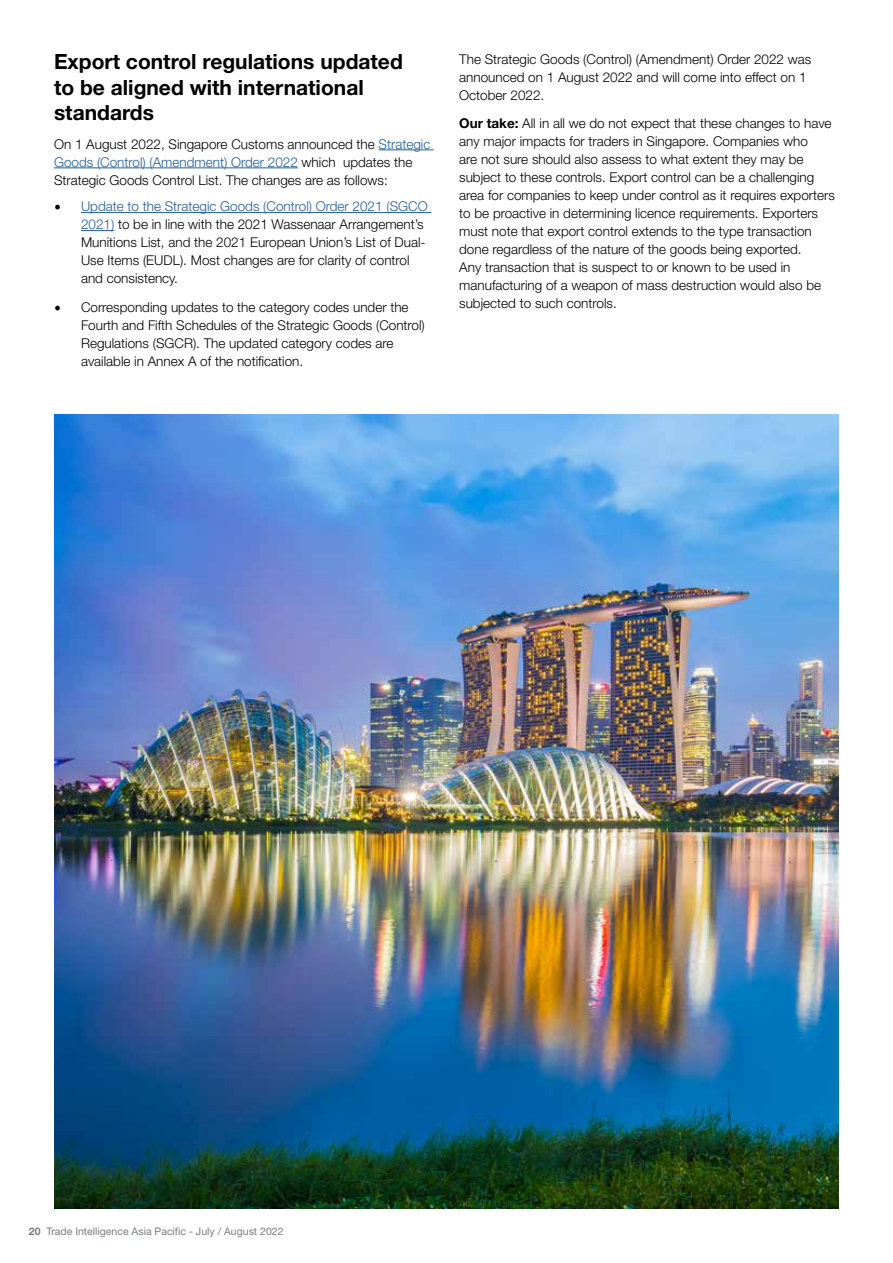
<style>
.page{position:relative;width:893px;height:1263px;background:#fff}
.page>*{position:absolute;margin:0;border:0;box-sizing:border-box;transform-origin:0 0}
.t1{font:700 21px/25.5px "Helvetica Neue LT Std";color:#000}
.t2{font:300 13.5px/18px "Helvetica Neue LT Std";color:#000}
.t3{font:10.5px "Helvetica Neue LT Std";color:#7c7d7d}
.s1{color:#215e9e}
.s2{font-family:"Minion Pro";font-weight:400;font-size:18px}
.s3{font-weight:700}
</style>
<div class="page">
<hr style="left:379px;top:150px;width:55px;height:1px;background:#215e9e">
<hr style="left:54px;top:168px;width:244px;height:1px;background:#215e9e">
<hr style="left:81px;top:212px;width:350px;height:1px;background:#215e9e">
<hr style="left:81px;top:230px;width:33px;height:1px;background:#215e9e">
<img style="left:54px;top:414px;width:785px;height:795px">
<h1 class="t1" style="left:54px;top:48px;width:350px">Export control regulations updated to be aligned with international standards</h1>
<p class="t2" style="left:54px;top:134px;width:378px">On 1 August 2022, Singapore Customs announced the <span class="s1">Strategic<br>Goods (Control) (Amendment) Order 2022</span> which updates the<br>Strategic Goods Control List. The changes are as follows:</p>
<p class="t2" style="left:81px;top:197px;width:348px;text-indent:-27px"><span class="s2">•</span> <span class="s1">Update to the Strategic Goods (Control) Order 2021 (SGCO 2021)</span> to be in line with the 2021 Wassenaar Arrangement’s Munitions List, and the 2021 European Union’s List of Dual-Use Items (EUDL). Most changes are for clarity of control and consistency.</p>
<p class="t2" style="left:81px;top:298px;width:345px;text-indent:-27px"><span class="s2">•</span> Corresponding updates to the category codes under the Fourth and Fifth Schedules of the Strategic Goods (Control)<br>Regulations (SGCR). The updated category codes are available in Annex A of the notification.</p>
<p class="t2" style="left:459px;top:50px;width:354px">The Strategic Goods (Control) (Amendment) Order 2022 was announced on 1 August 2022 and will come into effect on 1<br>October 2022.</p>
<p class="t2" style="left:459px;top:114px;width:377px"><span class="s3">Our take:</span> All in all we do not expect that these changes to have any major impacts for traders in Singapore. Companies who<br>are not sure should also assess to what extent they may be subject to these controls. Export control can be a challenging area for companies to keep under control as it requires exporters to be proactive in determining licence requirements. Exporters must note that export control extends to the type transaction done regardless of the nature of the goods being exported.<br>Any transaction that is suspect to or known to be used in manufacturing of a weapon of mass destruction would also be subjected to such controls.</p>
<p class="t3" style="left:29px;top:1225px;width:256px"><span class="s3">20</span> Trade Intelligence Asia Pacific - July / August 2022</p>
</div>
